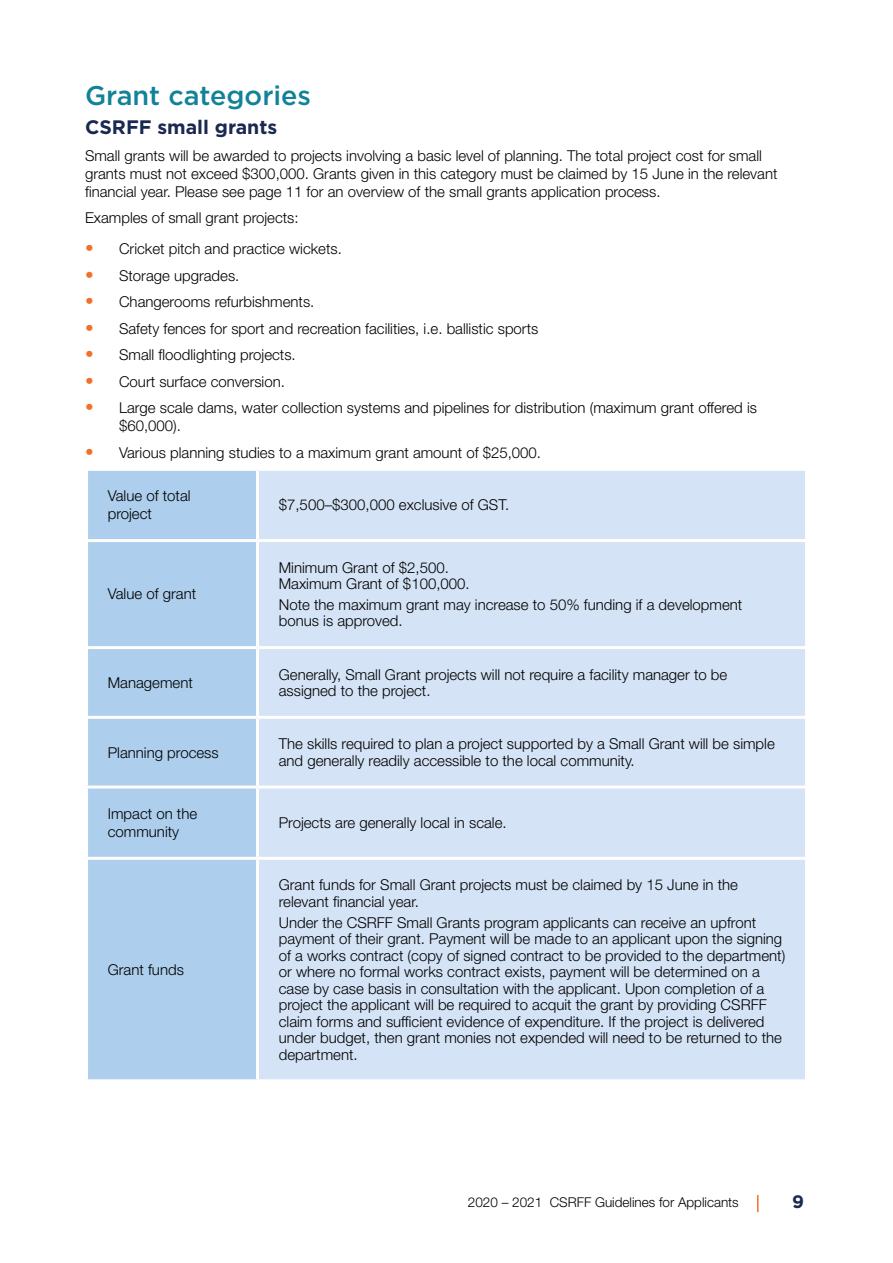
<style>
.page{position:relative;width:893px;height:1263px;background:#fff}
.page>*{position:absolute;margin:0;border:0;box-sizing:border-box;transform-origin:0 0}
.t1{font:500 27px "Gotham";color:#118297}
.t2{font:700 19.5px "Gotham";color:#192951}
.t3{font:700 18px "Gotham";color:#192951}
.t4{font:300 15px/16.5px "Helvetica Neue LT Std";color:#000}
.t5{font:300 13.5px "Helvetica Neue LT Std";color:#000}
.s1{font-weight:400;font-size:17.25px;color:#f3702b}
</style>
<div class="page">
<svg style="left:757px;top:1195px;width:1px;height:17px"></svg>
<div style="left:88px;top:471px;width:168px;height:608px;background:#adceec"></div>
<div style="left:259px;top:471px;width:546px;height:608px;background:#d4e3f5"></div>
<hr style="left:85px;top:539px;width:173px;height:3px;background:#fff">
<hr style="left:258px;top:539px;width:550px;height:3px;background:#fff">
<hr style="left:85px;top:646px;width:173px;height:3px;background:#fff">
<hr style="left:258px;top:646px;width:550px;height:3px;background:#fff">
<hr style="left:85px;top:716px;width:173px;height:3px;background:#fff">
<hr style="left:258px;top:716px;width:550px;height:3px;background:#fff">
<hr style="left:85px;top:785px;width:173px;height:3px;background:#fff">
<hr style="left:258px;top:785px;width:550px;height:3px;background:#fff">
<hr style="left:85px;top:857px;width:173px;height:3px;background:#fff">
<hr style="left:258px;top:857px;width:550px;height:3px;background:#fff">
<h1 class="t1" style="left:85px;top:80px;width:228px">Grant categories</h1>
<h2 class="t2" style="left:85px;top:116px;width:194px">CSRFF small grants</h2>
<p class="t4" style="left:85px;top:146px;width:694px;line-height:18px">Small grants will be awarded to projects involving a basic level of planning. The total project cost for small grants must not exceed $300,000. Grants given in this category must be claimed by 15 June in the relevant financial year. Please see page 11 for an overview of the small grants application process.</p>
<p class="t4" style="left:85px;top:209px;width:215px">Examples of small grant projects:</p>
<p class="t4" style="left:85px;top:240px;width:258px"><span class="s1">•</span> Cricket pitch and practice wickets.</p>
<p class="t4" style="left:85px;top:267px;width:156px"><span class="s1">•</span> Storage upgrades.</p>
<p class="t4" style="left:85px;top:293px;width:231px"><span class="s1">•</span> Changerooms refurbishments.</p>
<p class="t4" style="left:85px;top:320px;width:455px"><span class="s1">•</span> Safety fences for sport and recreation facilities, i.e. ballistic sports</p>
<p class="t4" style="left:85px;top:346px;width:212px"><span class="s1">•</span> Small floodlighting projects.</p>
<p class="t4" style="left:85px;top:373px;width:201px"><span class="s1">•</span> Court surface conversion.</p>
<p class="t4" style="left:119px;top:398px;width:639px;line-height:18px;text-indent:-34px"><span class="s1">•</span> Large scale dams, water collection systems and pipelines for distribution (maximum grant offered is $60,000).</p>
<p class="t4" style="left:85px;top:444px;width:458px"><span class="s1">•</span> Various planning studies to a maximum grant amount of $25,000.</p>
<p class="t4" style="left:108px;top:487px;width:84px;line-height:18px">Value of total project</p>
<p class="t4" style="left:279px;top:496px;width:232px">$7,500–$300,000 exclusive of GST.</p>
<p class="t4" style="left:108px;top:585px;width:90px">Value of grant</p>
<p class="t4" style="left:279px;top:559px;width:192px">Minimum Grant of $2,500.<br>Maximum Grant of $100,000.</p>
<p class="t4" style="left:279px;top:596px;width:465px">Note the maximum grant may increase to 50% funding if a development bonus is approved.</p>
<p class="t4" style="left:108px;top:674px;width:87px">Management</p>
<p class="t4" style="left:279px;top:666px;width:450px">Generally, Small Grant projects will not require a facility manager to be assigned to the project.</p>
<p class="t4" style="left:108px;top:744px;width:112px">Planning process</p>
<p class="t4" style="left:279px;top:735px;width:497px">The skills required to plan a project supported by a Small Grant will be simple and generally readily accessible to the local community.</p>
<p class="t4" style="left:108px;top:804px;width:91px;line-height:18px">Impact on the community</p>
<p class="t4" style="left:279px;top:814px;width:229px">Projects are generally local in scale.</p>
<p class="t4" style="left:108px;top:961px;width:78px">Grant funds</p>
<p class="t4" style="left:279px;top:876px;width:461px">Grant funds for Small Grant projects must be claimed by 15 June in the relevant financial year.</p>
<p class="t4" style="left:279px;top:914px;width:508px">Under the CSRFF Small Grants program applicants can receive an upfront payment of their grant. Payment will be made to an applicant upon the signing of a works contract (copy of signed contract to be provided to the department) or where no formal works contract exists, payment will be determined on a case by case basis in consultation with the applicant. Upon completion of a project the applicant will be required to acquit the grant by providing CSRFF claim forms and sufficient evidence of expenditure. If the project is delivered under budget, then grant monies not expended will need to be returned to the department.</p>
<p class="t5" style="left:468px;top:1194px;width:272px">2020 – 2021 CSRFF Guidelines for Applicants</p>
<p class="t3" style="left:792px;top:1191px;width:13px">9</p>
</div>
